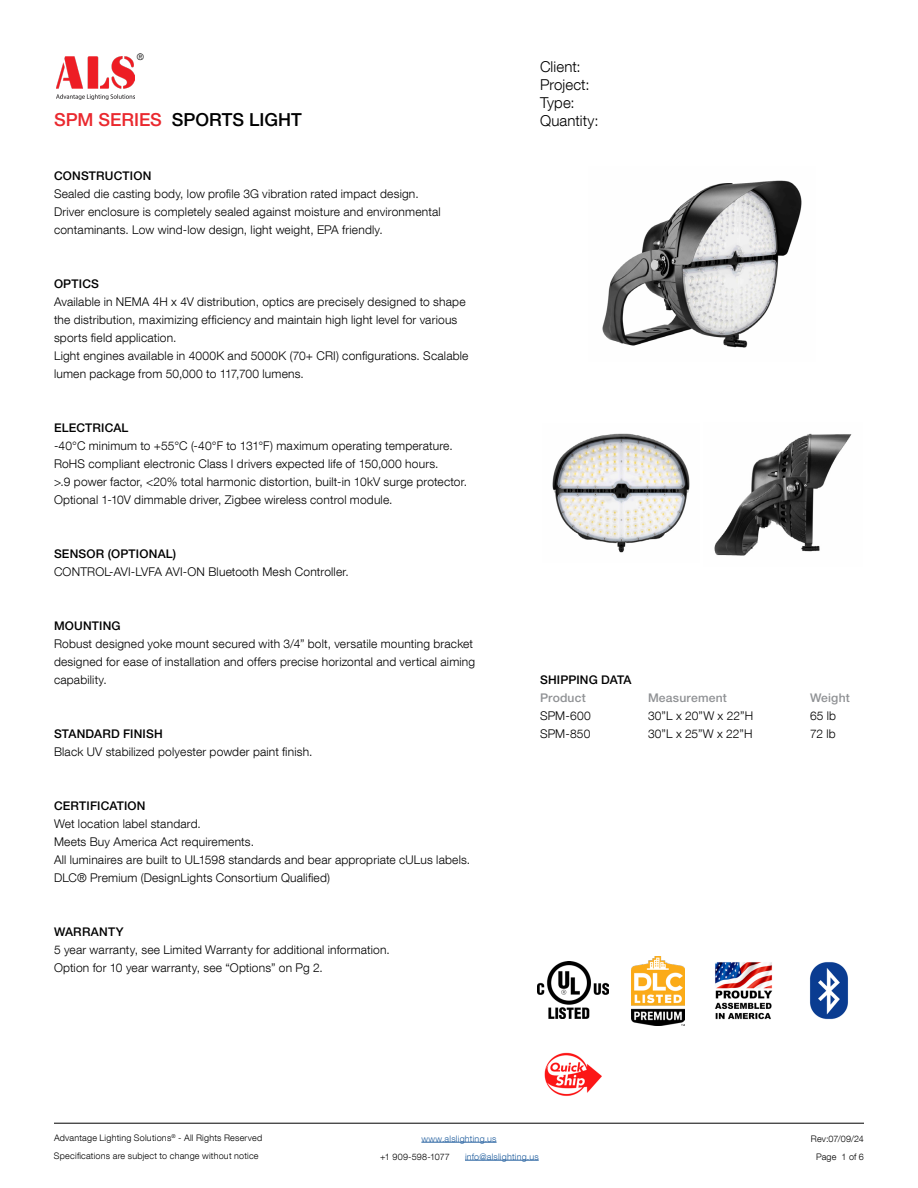
<style>
.page{position:relative;width:918px;height:1188px;background:#fff}
.page>*{position:absolute;margin:0;border:0;box-sizing:border-box;transform-origin:0 0}
.t1{font:500 18px "Helvetica Neue LT Pro";color:#000}
.t2{font:300 15px/18px "Helvetica Neue LT Com";letter-spacing:.01em;color:#000}
.t3{font:300 12px/18px "Helvetica Neue LT Com";letter-spacing:.015em;color:#000}
.t4{font:500 12px "Helvetica Neue LT Pro";letter-spacing:.015em;color:#000}
.t5{font:500 12px "Helvetica Neue LT Pro";letter-spacing:.015em;color:#8f9194}
.t6{font:300 9px/18px "Helvetica Neue LT Com";letter-spacing:.025em;color:#000;text-align:center}
.t7{font:300 9px "Helvetica Neue LT Com";letter-spacing:.025em;color:#215e9e}
.s1{color:#ea292f}
</style>
<div class="page">
<hr style="left:421px;top:1142px;width:76px;height:1px;background:#215e9e">
<hr style="left:465px;top:1160px;width:74px;height:1px;background:#215e9e">
<hr style="left:54px;top:1123px;width:810px;height:1px;background:#000">
<img style="left:56px;top:57px;width:79px;height:43px">
<img style="left:602px;top:180px;width:200px;height:168px">
<img style="left:552px;top:433px;width:138px;height:120px">
<img style="left:714px;top:433px;width:138px;height:123px">
<img style="left:538px;top:962px;width:70px;height:57px">
<img style="left:715px;top:962px;width:58px;height:58px">
<img style="left:544px;top:1052px;width:58px;height:44px">
<img style="left:810px;top:962px;width:38px;height:58px">
<img style="left:632px;top:957px;width:53px;height:68px">
<p class="t6" style="left:137px;top:48px;width:9px">®</p>
<h1 class="t1" style="left:54px;top:109px;width:249px"><span class="s1">SPM SERIES</span> SPORTS LIGHT</h1>
<p class="t4" style="left:54px;top:169px;width:99px">CONSTRUCTION</p>
<p class="t3" style="left:54px;top:184px;width:388px">Sealed die casting body, low profile 3G vibration rated impact design.<br>Driver enclosure is completely sealed against moisture and environmental contaminants. Low wind-low design, light weight, EPA friendly.</p>
<p class="t4" style="left:54px;top:277px;width:47px">OPTICS</p>
<p class="t3" style="left:54px;top:292px;width:416px">Available in NEMA 4H x 4V distribution, optics are precisely designed to shape the distribution, maximizing efficiency and maintain high light level for various sports field application.<br>Light engines available in 4000K and 5000K (70+ CRI) configurations. Scalable lumen package from 50,000 to 117,700 lumens.</p>
<p class="t4" style="left:54px;top:421px;width:76px">ELECTRICAL</p>
<p class="t3" style="left:54px;top:436px;width:415px">-40°C minimum to +55°C (-40°F to 131°F) maximum operating temperature.<br>RoHS compliant electronic Class I drivers expected life of 150,000 hours.<br>&gt;.9 power factor, &lt;20% total harmonic distortion, built-in 10kV surge protector.<br>Optional 1-10V dimmable driver, Zigbee wireless control module.</p>
<p class="t4" style="left:54px;top:547px;width:124px">SENSOR (OPTIONAL)</p>
<p class="t3" style="left:54px;top:562px;width:296px">CONTROL-AVI-LVFA AVI-ON Bluetooth Mesh Controller.</p>
<p class="t4" style="left:54px;top:619px;width:68px">MOUNTING</p>
<p class="t3" style="left:54px;top:634px;width:423px">Robust designed yoke mount secured with 3/4” bolt, versatile mounting bracket designed for ease of installation and offers precise horizontal and vertical aiming capability.</p>
<p class="t4" style="left:54px;top:727px;width:110px">STANDARD FINISH</p>
<p class="t3" style="left:54px;top:742px;width:260px">Black UV stabilized polyester powder paint finish.</p>
<p class="t4" style="left:54px;top:799px;width:93px">CERTIFICATION</p>
<p class="t3" style="left:54px;top:814px;width:418px">Wet location label standard.<br>Meets Buy America Act requirements.<br>All luminaires are built to UL1598 standards and bear appropriate cULus labels.<br>DLC® Premium (DesignLights Consortium Qualified)</p>
<p class="t4" style="left:54px;top:925px;width:71px">WARRANTY</p>
<p class="t3" style="left:54px;top:940px;width:337px">5 year warranty, see Limited Warranty for additional information.<br>Option for 10 year warranty, see “Options” on Pg 2.</p>
<p class="t2" style="left:540px;top:57px;width:60px">Client:<br>Project:<br>Type:<br>Quantity:</p>
<p class="t4" style="left:540px;top:673px;width:93px">SHIPPING DATA</p>
<p class="t5" style="left:540px;top:691px;width:47px">Product</p>
<p class="t5" style="left:648px;top:691px;width:80px">Measurement</p>
<p class="t5" style="left:810px;top:691px;width:41px">Weight</p>
<p class="t3" style="left:540px;top:706px;width:52px">SPM-600</p>
<p class="t3" style="left:648px;top:706px;width:107px">30”L x 20”W x 22”H</p>
<p class="t3" style="left:810px;top:706px;width:28px">65 lb</p>
<p class="t3" style="left:540px;top:724px;width:52px">SPM-850</p>
<p class="t3" style="left:648px;top:724px;width:106px">30”L x 25”W x 22”H</p>
<p class="t3" style="left:810px;top:724px;width:27px">72 lb</p>
<p class="t6" style="left:54px;top:1129px;width:210px;text-align:left">Advantage Lighting Solutions<sup>®</sup> - All Rights Reserved<br>Specifications are subject to change without notice</p>
<p class="t7" style="left:421px;top:1133px;width:77px">www.alslighting.us</p>
<p class="t6" style="left:380px;top:1147px;width:71px">+1 909-598-1077</p>
<p class="t7" style="left:465px;top:1151px;width:75px">info@alslighting.us</p>
<p class="t6" style="left:811px;top:1129px;width:55px">Rev:07/09/24<br>Page 1 of 6</p>
</div>
